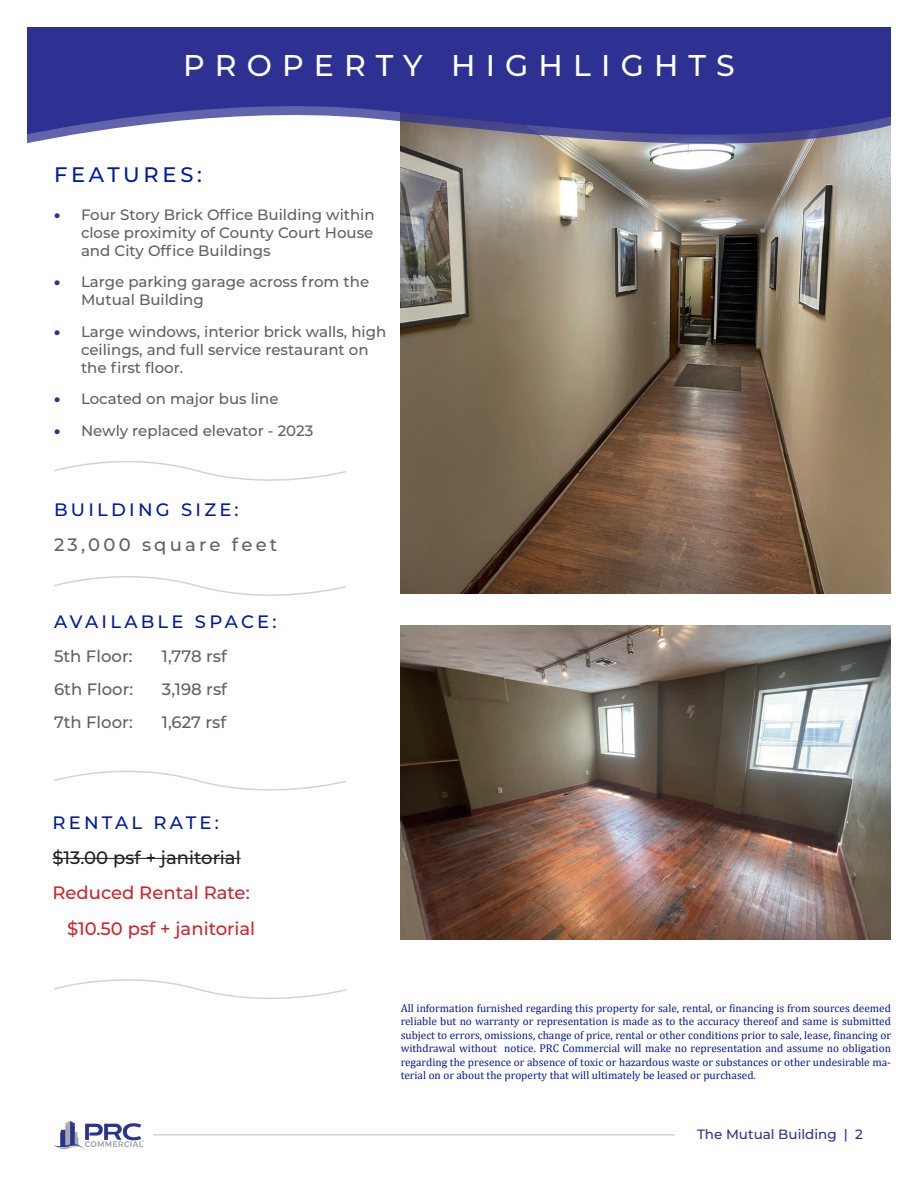
<style>
.page{position:relative;width:918px;height:1188px;background:#fff}
.page>*{position:absolute;margin:0;border:0;box-sizing:border-box;transform-origin:0 0}
.t1{font:500 30px "Montserrat";letter-spacing:.34em;color:#fff}
.t2{font:500 21px "Montserrat";letter-spacing:.18em;color:#00199f}
.t3{font:500 18px "Montserrat";letter-spacing:.18em;color:#00199f}
.t4{font:500 18px "Montserrat";color:#d1232a}
.t5{font:500 18px "Montserrat";color:#231f20}
.t6{font:500 18px "Montserrat";letter-spacing:.18em;color:#606060}
.t7{font:500 16.5px "Montserrat";color:#606060}
.t8{font:500 15px/18px "Montserrat";color:#606060}
.t9{font:500 13.5px "Montserrat";color:#2e3092}
.t10{font:11.25px/13.5px "Cambria";color:#001b9f;text-align:justify}
.s1{font-weight:900;color:#2e3092}
</style>
<div class="page">
<img style="left:401px;top:153px;width:490px;height:441px">
<svg style="left:27px;top:27px;width:864px;height:126px;background:#4f509e"></svg>
<hr style="left:153px;top:1134px;width:522px;height:2px;background:#a9a8aa">
<div style="left:41px;top:1109px;width:116px;height:54px;background:#fff"></div>
<img style="left:54px;top:1122px;width:90px;height:28px">
<svg style="left:54px;top:461px;width:292px;height:20px"></svg>
<svg style="left:54px;top:576px;width:292px;height:20px"></svg>
<svg style="left:54px;top:770px;width:292px;height:21px"></svg>
<svg style="left:54px;top:979px;width:292px;height:20px"></svg>
<hr style="left:52px;top:858px;width:189px;height:1px;background:#231f20">
<img style="left:401px;top:626px;width:490px;height:314px">
<p class="t1" style="left:183px;top:45px;width:553px">PROPERTY HIGHLIGHTS</p>
<p class="t2" style="left:54px;top:160px;width:149px">FEATURES:</p>
<p class="t8" style="left:81px;top:205px;width:295px;text-align:justify;text-indent:-27px"><span class="s1">•</span> Four Story Brick Office Building within close proximity of County Court House and City Office Buildings</p>
<p class="t8" style="left:81px;top:273px;width:290px;text-indent:-27px"><span class="s1">•</span> Large parking garage across from the<br>Mutual Building</p>
<p class="t8" style="left:81px;top:322px;width:307px;text-indent:-27px"><span class="s1">•</span> Large windows, interior brick walls, high ceilings, and full service restaurant on the first floor.</p>
<p class="t8" style="left:54px;top:390px;width:226px"><span class="s1">•</span> Located on major bus line</p>
<p class="t8" style="left:54px;top:421px;width:261px"><span class="s1">•</span> Newly replaced elevator - 2023</p>
<p class="t3" style="left:54px;top:497px;width:186px">BUILDING SIZE:</p>
<p class="t6" style="left:54px;top:532px;width:225px">23,000 square feet</p>
<p class="t3" style="left:54px;top:609px;width:224px">AVAILABLE SPACE:</p>
<p class="t7" style="left:54px;top:644px;width:80px">5th Floor:</p>
<p class="t7" style="left:162px;top:644px;width:66px">1,778 rsf</p>
<p class="t7" style="left:54px;top:678px;width:81px">6th Floor:</p>
<p class="t7" style="left:162px;top:678px;width:67px">3,198 rsf</p>
<p class="t7" style="left:54px;top:711px;width:80px">7th Floor:</p>
<p class="t7" style="left:162px;top:711px;width:66px">1,627 rsf</p>
<p class="t3" style="left:52px;top:810px;width:168px">RENTAL RATE:</p>
<p class="t5" style="left:52px;top:845px;width:190px">$13.00 psf + janitorial</p>
<p class="t4" style="left:52px;top:881px;width:199px">Reduced Rental Rate:</p>
<p class="t4" style="left:67px;top:916px;width:190px">$10.50 psf + janitorial</p>
<p class="t10" style="left:401px;top:1001px;width:492px">All information furnished regarding this property for sale, rental, or financing is from sources deemed reliable but no warranty or representation is made as to the accuracy thereof and same is submitted subject to errors, omissions, change of price, rental or other conditions prior to sale, lease, financing or withdrawal without notice. PRC Commercial will make no representation and assume no obligation regarding the presence or absence of toxic or hazardous waste or substances or other undesirable ma&shy;terial on or about the property that will ultimately be leased or purchased.</p>
<p class="t9" style="left:697px;top:1125px;width:167px">The Mutual Building | 2</p>
</div>
